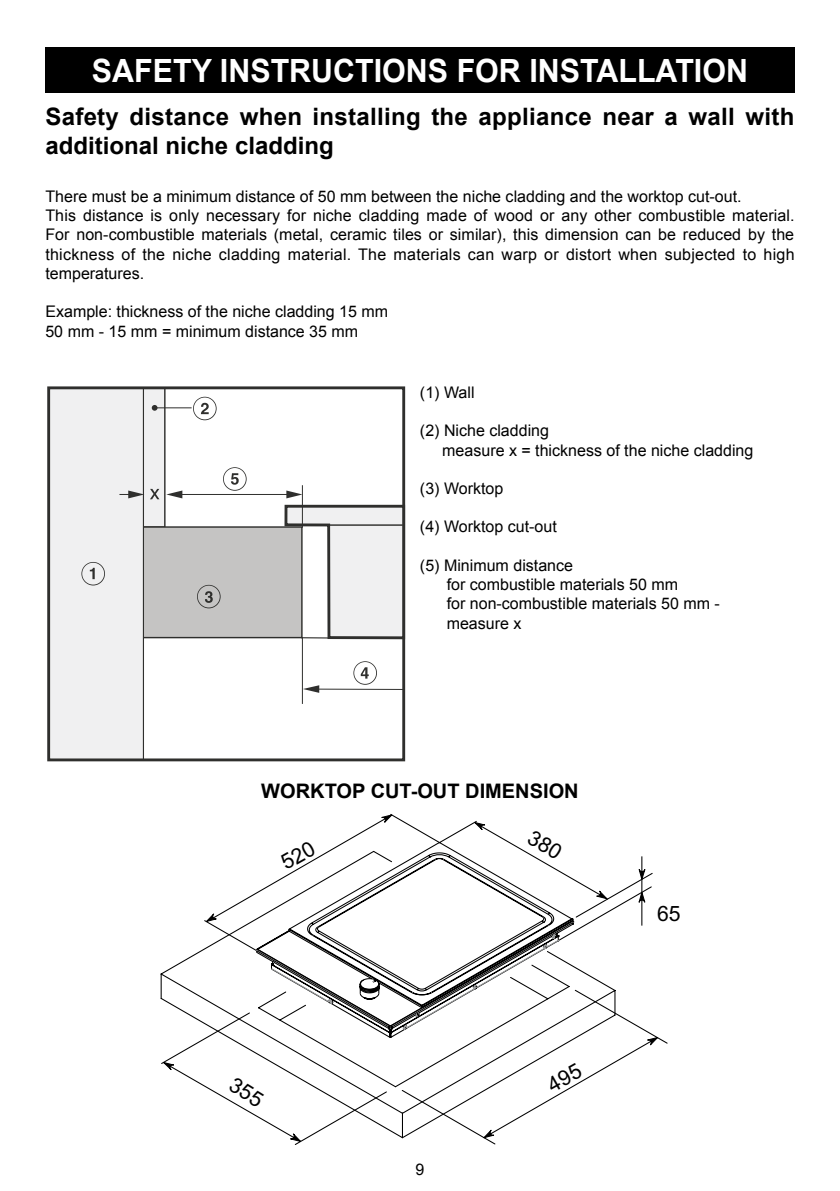
<style>
.page{position:relative;width:840px;height:1191px;background:#fff}
.page>*{position:absolute;margin:0;border:0;box-sizing:border-box;transform-origin:0 0}
.t1{font:700 32px "Arial";color:#fff;scale:.95 1}
.t2{font:700 24px/28.8px "Arial";letter-spacing:.01em;color:#000}
.t3{font:21.2px "Arial";color:#000}
.t4{font:700 20px "Arial";color:#000}
.t5{font:16px/19.2px "Arial";color:#000}
</style>
<div class="page">
<div style="left:136px;top:387px;width:29px;height:141px;background:#f0f0f1;border:1px solid #2f2f2d"></div>
<div style="left:131px;top:526px;width:171px;height:112px;background:#c5c4c3;border:1px solid #2f2f2d"></div>
<div style="left:48px;top:387px;width:96px;height:373px;background:#f0f0f1;border:1px solid #2f2f2d"></div>
<hr style="left:302px;top:637px;width:1px;height:67px;background:#2f2f2d">
<hr style="left:313px;top:689px;width:91px;height:1px;background:#2f2f2d">
<svg style="left:303px;top:685px;width:16px;height:8px"></svg>
<hr style="left:154px;top:407px;width:37px;height:1px;background:#2f2f2d">
<svg style="left:152px;top:405px;width:5px;height:6px"></svg>
<div style="left:47px;top:386px;width:358px;height:375px;border:3px solid #2f2f2d"></div>
<svg style="left:193px;top:397px;width:23px;height:23px"></svg>
<svg style="left:197px;top:585px;width:23px;height:23px"></svg>
<svg style="left:81px;top:562px;width:24px;height:23px"></svg>
<svg style="left:353px;top:661px;width:24px;height:24px"></svg>
<hr style="left:302px;top:485px;width:1px;height:43px;background:#2f2f2d">
<hr style="left:172px;top:494px;width:124px;height:1px;background:#2f2f2d">
<svg style="left:166px;top:490px;width:16px;height:8px"></svg>
<svg style="left:283px;top:490px;width:122px;height:150px"></svg>
<svg style="left:119px;top:490px;width:25px;height:8px"></svg>
<svg style="left:150px;top:489px;width:9px;height:10px"></svg>
<svg style="left:223px;top:467px;width:23px;height:24px"></svg>
<div style="left:45px;top:47px;width:749px;height:46px;background:#000"></div>
<svg style="left:160px;top:814px;width:500px;height:331px"></svg>
<h1 class="t1" style="left:92px;top:49px;width:691px">SAFETY INSTRUCTIONS FOR INSTALLATION</h1>
<h2 class="t2" style="left:45px;top:103px;width:750px">Safety distance when installing the appliance near a wall with additional niche cladding</h2>
<p class="t5" style="left:45px;top:187px;width:750px">There must be a minimum distance of 50 mm between the niche cladding and the worktop cut-out.<br>This distance is only necessary for niche cladding made of wood or any other combustible material.<br>For non-combustible materials (metal, ceramic tiles or similar), this dimension can be reduced by the thickness of the niche cladding material. The materials can warp or distort when subjected to high temperatures.</p>
<p class="t5" style="left:45px;top:302px;width:344px">Example: thickness of the niche cladding 15 mm<br>50 mm - 15 mm = minimum distance 35 mm</p>
<p class="t5" style="left:420px;top:383px;width:56px">(1) Wall</p>
<p class="t5" style="left:442px;top:421px;width:312px;text-indent:-22px">(2) Niche cladding<br>measure x = thickness of the niche cladding</p>
<p class="t5" style="left:420px;top:479px;width:85px">(3) Worktop</p>
<p class="t5" style="left:420px;top:517px;width:138px">(4) Worktop cut-out</p>
<p class="t5" style="left:446px;top:556px;width:274px;text-indent:-27px">(5) Minimum distance<br>for combustible materials 50 mm<br>for non-combustible materials 50 mm - measure x</p>
<p class="t4" style="left:261px;top:777px;width:319px">WORKTOP CUT-OUT DIMENSION</p>
<h3 class="t3" style="left:656px;top:901px;width:25px">65</h3>
<p class="t5" style="left:415px;top:1160px;width:10px">9</p>
</div>
